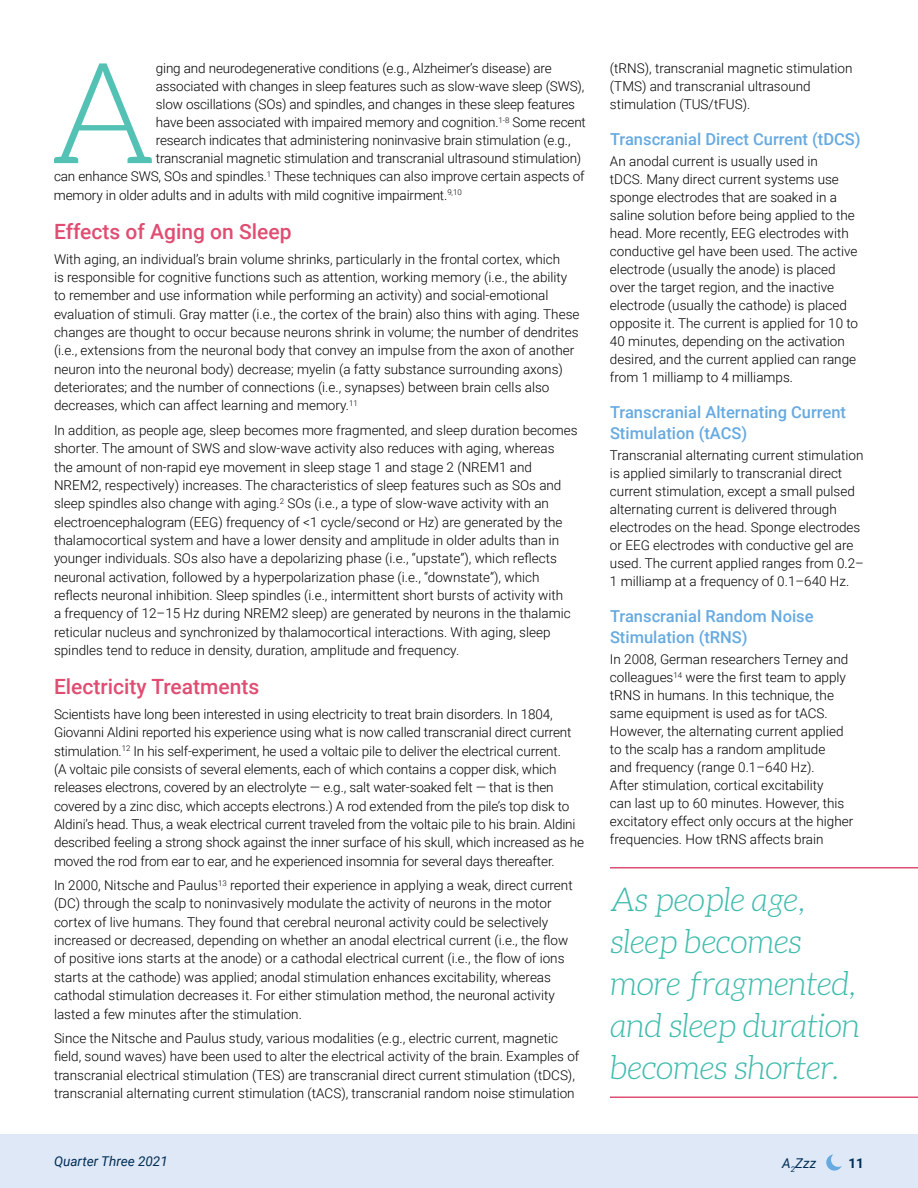
<style>
.page{position:relative;width:918px;height:1188px;background:#fff}
.page>*{position:absolute;margin:0;border:0;box-sizing:border-box;transform-origin:0 0}
.t1{font:300 140.85px "Aleo";color:#53c2b5}
.t2{font:italic 300 33px/42px "Aleo";letter-spacing:-.01em;color:#3fbbad}
.t3{font:500 21px "Roboto";color:#e04d72}
.t4{font:500 16.5px/21px "Roboto";color:#66aae1}
.t5{font:300 13.5px/18.3px "Roboto";color:#000}
.t6{font:italic 13.5px "Roboto";color:#002d55}
.t7{font:700 13.5px "Roboto";color:#002d55}
</style>
<div class="page">
<div style="left:0;top:1134px;width:918px;height:54px;background:#dfe8f6"></div>
<svg style="left:826px;top:1154px;width:16px;height:17px"></svg>
<hr style="left:610px;top:867px;width:308px;height:1px;background:#e04d72">
<hr style="left:610px;top:1096px;width:308px;height:2px;background:#e04d72">
<h1 class="t1" style="left:49px;top:37px;width:110px">A</h1>
<p class="t5" style="left:156px;top:59px;width:398px">ging and neurodegenerative conditions (e.g., Alzheimer’s disease) are</p>
<p class="t5" style="left:156px;top:77px;width:430px">associated with changes in sleep features such as slow-wave sleep (SWS),</p>
<p class="t5" style="left:156px;top:95px;width:421px">slow oscillations (SOs) and spindles, and changes in these sleep features</p>
<p class="t5" style="left:156px;top:113px;width:432px">have been associated with impaired memory and cognition.<sup>1-8</sup> Some recent</p>
<p class="t5" style="left:156px;top:131px;width:416px">research indicates that administering noninvasive brain stimulation (e.g.,</p>
<p class="t5" style="left:156px;top:149px;width:427px">transcranial magnetic stimulation and transcranial ultrasound stimulation)</p>
<p class="t5" style="left:54px;top:167px;width:532px">can enhance SWS, SOs and spindles.<sup>1</sup> These techniques can also improve certain aspects of</p>
<p class="t5" style="left:54px;top:185px;width:409px">memory in older adults and in adults with mild cognitive impairment.<sup>9,10</sup></p>
<h3 class="t3" style="left:54px;top:217px;width:239px">Effects of Aging on Sleep</h3>
<p class="t5" style="left:54px;top:249px;width:527px">With aging, an individual’s brain volume shrinks, particularly in the frontal cortex, which<br>is responsible for cognitive functions such as attention, working memory (i.e., the ability to remember and use information while performing an activity) and social-emotional evaluation of stimuli. Gray matter (i.e., the cortex of the brain) also thins with aging. These changes are thought to occur because neurons shrink in volume; the number of dendrites (i.e., extensions from the neuronal body that convey an impulse from the axon of another neuron into the neuronal body) decrease; myelin (a fatty substance surrounding axons) deteriorates; and the number of connections (i.e., synapses) between brain cells also decreases, which can affect learning and memory.<sup>11</sup></p>
<p class="t5" style="left:54px;top:420px;width:525px">In addition, as people age, sleep becomes more fragmented, and sleep duration becomes shorter. The amount of SWS and slow-wave activity also reduces with aging, whereas<br>the amount of non-rapid eye movement in sleep stage 1 and stage 2 (NREM1 and NREM2, respectively) increases. The characteristics of sleep features such as SOs and sleep spindles also change with aging.<sup>2</sup> SOs (i.e., a type of slow-wave activity with an electroencephalogram (EEG) frequency of &lt;1 cycle/second or Hz) are generated by the thalamocortical system and have a lower density and amplitude in older adults than in younger individuals. SOs also have a depolarizing phase (i.e., “upstate”), which reflects neuronal activation, followed by a hyperpolarization phase (i.e., “downstate”), which reflects neuronal inhibition. Sleep spindles (i.e., intermittent short bursts of activity with<br>a frequency of 12–15 Hz during NREM2 sleep) are generated by neurons in the thalamic reticular nucleus and synchronized by thalamocortical interactions. With aging, sleep spindles tend to reduce in density, duration, amplitude and frequency.</p>
<h3 class="t3" style="left:54px;top:672px;width:207px">Electricity Treatments</h3>
<p class="t5" style="left:54px;top:704px;width:532px">Scientists have long been interested in using electricity to treat brain disorders. In 1804, Giovanni Aldini reported his experience using what is now called transcranial direct current stimulation.<sup>12</sup> In his self-experiment, he used a voltaic pile to deliver the electrical current.<br>(A voltaic pile consists of several elements, each of which contains a copper disk, which releases electrons, covered by an electrolyte — e.g., salt water-soaked felt — that is then covered by a zinc disc, which accepts electrons.) A rod extended from the pile’s top disk to Aldini’s head. Thus, a weak electrical current traveled from the voltaic pile to his brain. Aldini described feeling a strong shock against the inner surface of his skull, which increased as he moved the rod from ear to ear, and he experienced insomnia for several days thereafter.</p>
<p class="t5" style="left:54px;top:876px;width:520px">In 2000, Nitsche and Paulus<sup>13</sup> reported their experience in applying a weak, direct current (DC) through the scalp to noninvasively modulate the activity of neurons in the motor cortex of live humans. They found that cerebral neuronal activity could be selectively increased or decreased, depending on whether an anodal electrical current (i.e., the flow of positive ions starts at the anode) or a cathodal electrical current (i.e., the flow of ions starts at the cathode) was applied; anodal stimulation enhances excitability, whereas cathodal stimulation decreases it. For either stimulation method, the neuronal activity lasted a few minutes after the stimulation.</p>
<p class="t5" style="left:54px;top:1028px;width:527px">Since the Nitsche and Paulus study, various modalities (e.g., electric current, magnetic field, sound waves) have been used to alter the electrical activity of the brain. Examples of transcranial electrical stimulation (TES) are transcranial direct current stimulation (tDCS), transcranial alternating current stimulation (tACS), transcranial random noise stimulation</p>
<p class="t5" style="left:610px;top:59px;width:244px">(tRNS), transcranial magnetic stimulation (TMS) and transcranial ultrasound stimulation (TUS/tFUS).</p>
<p class="t4" style="left:610px;top:128px;width:252px">Transcranial Direct Current (tDCS)</p>
<p class="t5" style="left:610px;top:152px;width:250px">An anodal current is usually used in<br>tDCS. Many direct current systems use sponge electrodes that are soaked in a saline solution before being applied to the head. More recently, EEG electrodes with conductive gel have been used. The active electrode (usually the anode) is placed over the target region, and the inactive electrode (usually the cathode) is placed opposite it. The current is applied for 10 to 40 minutes, depending on the activation desired, and the current applied can range from 1 milliamp to 4 milliamps.</p>
<p class="t4" style="left:610px;top:401px;width:238px">Transcranial Alternating Current<br>Stimulation (tACS)</p>
<p class="t5" style="left:610px;top:446px;width:255px">Transcranial alternating current stimulation is applied similarly to transcranial direct current stimulation, except a small pulsed alternating current is delivered through electrodes on the head. Sponge electrodes or EEG electrodes with conductive gel are used. The current applied ranges from 0.2– 1 milliamp at a frequency of 0.1–640 Hz.</p>
<p class="t4" style="left:610px;top:605px;width:205px">Transcranial Random Noise<br>Stimulation (tRNS)</p>
<p class="t5" style="left:610px;top:650px;width:245px">In 2008, German researchers Terney and colleagues<sup>14</sup> were the first team to apply tRNS in humans. In this technique, the same equipment is used as for tACS.<br>However, the alternating current applied to the scalp has a random amplitude<br>and frequency (range 0.1–640 Hz).<br>After stimulation, cortical excitability<br>can last up to 60 minutes. However, this excitatory effect only occurs at the higher frequencies. How tRNS affects brain</p>
<h2 class="t2" style="left:610px;top:878px;width:252px">As people age, sleep becomes more fragmented, and sleep duration becomes shorter.</h2>
<p class="t6" style="left:54px;top:1152px;width:115px">Quarter Three 2021</p>
<p class="t7" style="left:849px;top:1153px;width:17px">11</p>
<p class="t6" style="left:782px;top:1153px;width:35px">A<sub>2</sub>Zzz</p>
</div>
